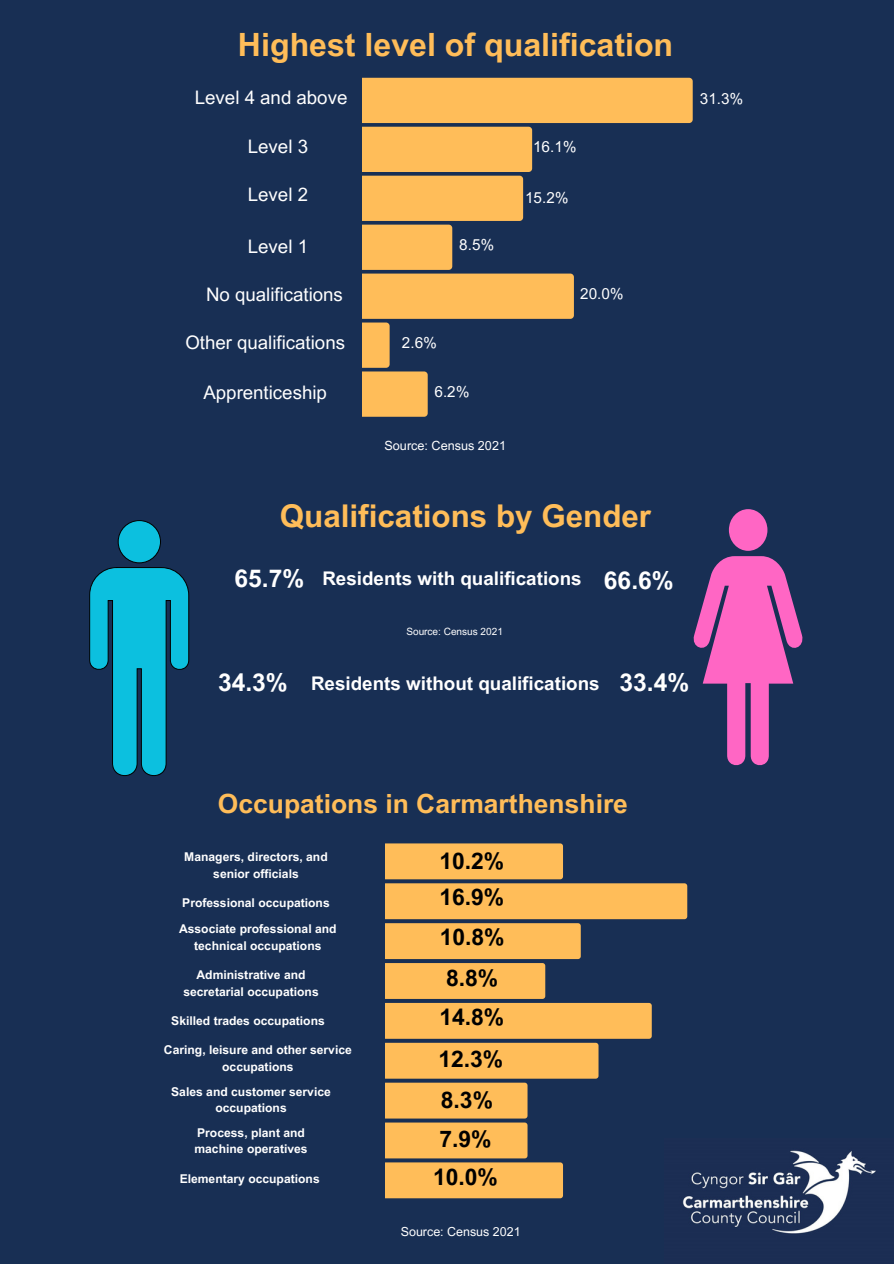
<style>
.page{position:relative;width:894px;height:1264px;background:#fff}
.page>*{position:absolute;margin:0;border:0;box-sizing:border-box;transform-origin:0 0}
.t1{font:700 32.1px "Arial MT Pro";color:#ffbd59}
.t2{font:700 31.35px "Arial MT Pro";color:#ffbd59}
.t3{font:700 26.4px "Arial MT Pro";color:#ffbd59}
.t4{font:700 24.6px "Arial MT Pro";color:#fff}
.t5{font:700 22.8px "Arial MT Pro";color:#000}
.t6{font:700 18.75px "Arial MT Pro";color:#fff}
.t7{font:18.6px "Arial MT Pro";color:#fff}
.t8{font:15.3px "Arial MT Pro";color:#fff}
.t9{font:12.6px "Arial MT Pro";color:#fff}
.t10{font:12.45px "Arial MT Pro";color:#fff}
.t11{font:700 12.15px/16.6px "Arial MT Pro";color:#fff;text-align:center}
.t12{font:10.05px "Arial MT Pro";color:#fff}
</style>
<div class="page">
<div style="left:0;top:0;width:893px;height:1263px;background:#182f54"></div>
<div style="left:118px;top:520px;width:42px;height:43px;background:#0cc0df;border-radius:50%"></div>
<div style="left:118px;top:520px;width:43px;height:43px;border:1px solid #000;border-radius:50%"></div>
<svg style="left:89px;top:567px;width:100px;height:209px"></svg>
<div style="left:728px;top:509px;width:39px;height:42px;background:#ff66c4;border-radius:50%"></div>
<svg style="left:693px;top:556px;width:110px;height:210px"></svg>
<svg style="left:385px;top:843px;width:302px;height:355px"></svg>
<img style="left:664px;top:1138px;width:212px;height:96px">
<svg style="left:362px;top:78px;width:330px;height:339px"></svg>
<h3 class="t1" style="left:238px;top:33px;width:436px">Highest level of qualification</h3>
<p class="t7" style="left:195px;top:91px;width:154px">Level 4 and above</p>
<p class="t7" style="left:248px;top:139px;width:62px">Level 3</p>
<h3 class="t8" style="left:533px;top:141px;width:45px">16.1%</h3>
<p class="t7" style="left:248px;top:188px;width:62px">Level 2</p>
<h3 class="t8" style="left:525px;top:192px;width:45px">15.2%</h3>
<p class="t7" style="left:248px;top:239px;width:62px">Level 1</p>
<h3 class="t8" style="left:459px;top:239px;width:36px">8.5%</h3>
<p class="t7" style="left:206px;top:287px;width:138px">No qualifications</p>
<h3 class="t8" style="left:580px;top:288px;width:45px">20.0%</h3>
<p class="t7" style="left:185px;top:335px;width:161px">Other qualifications</p>
<h3 class="t8" style="left:402px;top:337px;width:36px">2.6%</h3>
<p class="t7" style="left:203px;top:386px;width:125px">Apprenticeship</p>
<h3 class="t8" style="left:434px;top:386px;width:36px">6.2%</h3>
<h3 class="t9" style="left:384px;top:441px;width:123px">Source: Census 2021</h3>
<h3 class="t8" style="left:699px;top:93px;width:45px">31.3%</h3>
<h5 class="t2" style="left:280px;top:504px;width:372px">Qualifications by Gender</h5>
<h5 class="t6" style="left:322px;top:571px;width:261px">Residents with qualifications</h5>
<h5 class="t4" style="left:234px;top:569px;width:71px">65.7%</h5>
<h1 class="t4" style="left:603px;top:571px;width:71px">66.6%</h1>
<h5 class="t12" style="left:406px;top:627px;width:98px">Source: Census 2021</h5>
<h5 class="t4" style="left:218px;top:673px;width:71px">34.3%</h5>
<h5 class="t4" style="left:619px;top:673px;width:71px">33.4%</h5>
<h5 class="t6" style="left:311px;top:676px;width:290px">Residents without qualifications</h5>
<p class="t3" style="left:218px;top:793px;width:411px">Occupations in Carmarthenshire</p>
<h6 class="t11" style="left:184px;top:849px;width:145px">Managers, directors, and senior officials</h6>
<h6 class="t11" style="left:182px;top:895px;width:149px">Professional occupations</h6>
<h6 class="t11" style="left:179px;top:922px;width:159px">Associate professional and technical occupations</h6>
<h6 class="t11" style="left:183px;top:968px;width:137px">Administrative and secretarial occupations</h6>
<p class="t11" style="left:171px;top:1013px;width:155px">Skilled trades occupations</p>
<h6 class="t11" style="left:164px;top:1042px;width:189px">Caring, leisure and other service occupations</h6>
<h6 class="t11" style="left:171px;top:1084px;width:161px">Sales and customer service occupations</h6>
<h6 class="t11" style="left:194px;top:1125px;width:115px;text-align:left">Process, plant and machine operatives</h6>
<p class="t11" style="left:180px;top:1171px;width:141px">Elementary occupations</p>
<p class="t5" style="left:439px;top:852px;width:66px">10.2%</p>
<h2 class="t5" style="left:439px;top:888px;width:66px">16.9%</h2>
<h4 class="t5" style="left:439px;top:928px;width:66px">10.8%</h4>
<h2 class="t5" style="left:446px;top:969px;width:54px">8.8%</h2>
<h4 class="t5" style="left:439px;top:1008px;width:66px">14.8%</h4>
<h2 class="t5" style="left:438px;top:1049px;width:66px">12.3%</h2>
<h2 class="t5" style="left:441px;top:1091px;width:54px">8.3%</h2>
<h1 class="t5" style="left:439px;top:1130px;width:54px">7.9%</h1>
<p class="t5" style="left:433px;top:1168px;width:66px">10.0%</p>
<h2 class="t10" style="left:400px;top:1226px;width:121px">Source: Census 2021</h2>
</div>
